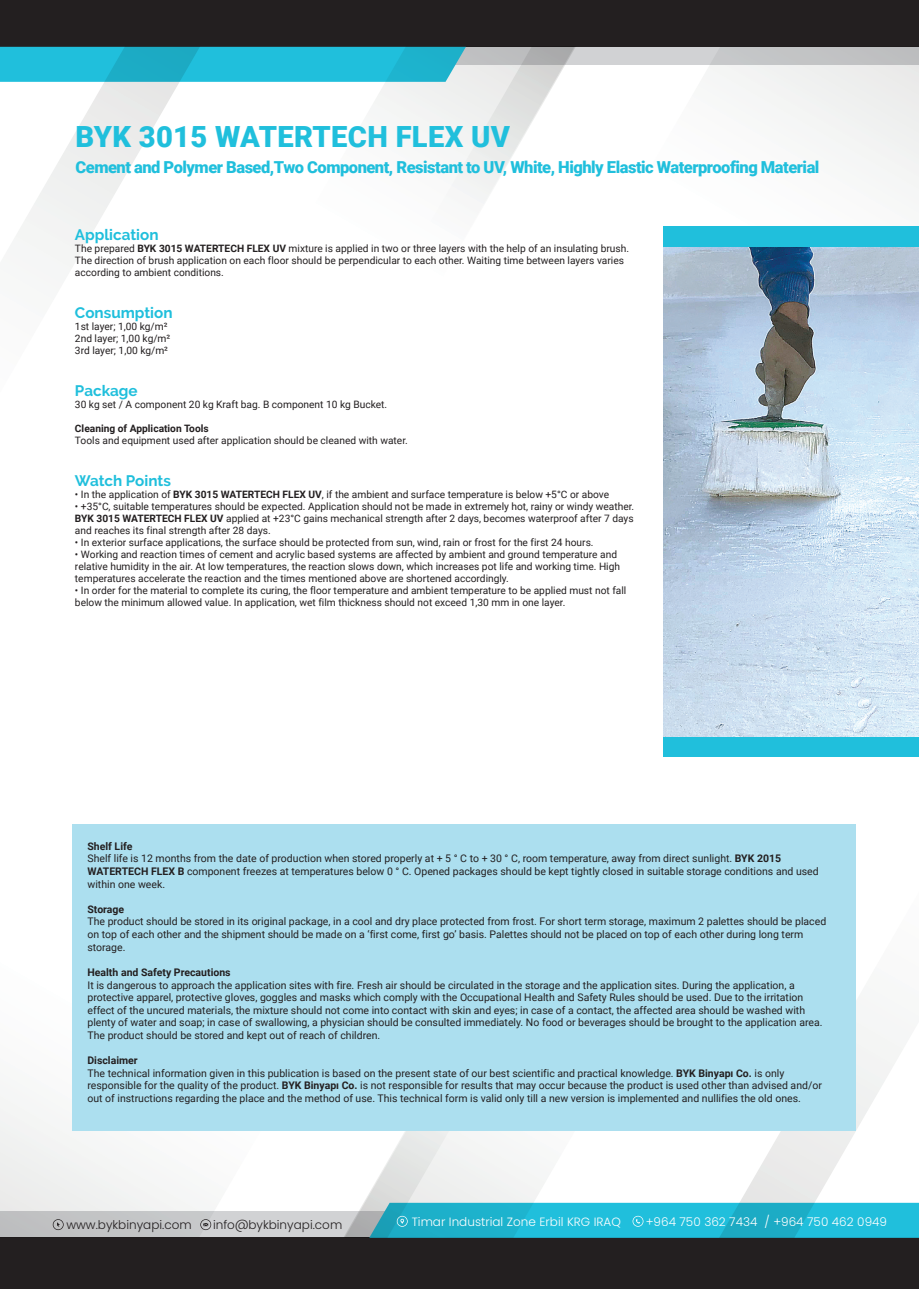
<style>
.page{position:relative;width:919px;height:1289px;background:#fff}
.page>*{position:absolute;margin:0;border:0;box-sizing:border-box;transform-origin:0 0}
.t1{font:900 29.1px "Roboto";letter-spacing:.01em;color:#20bfdc}
.t2{font:900 16.5px "Roboto";letter-spacing:-.03em;color:#20bfdc}
.t3{font:700 15.15px "Raleway";color:#20bfdc}
.t4{font:300 12px "Poppins";color:#fff}
.t5{font:300 12px "Poppins";color:#231f20}
.t6{font:10.5px/12.6px "Roboto";color:#231f20}
.t7{font:700 10.5px "Roboto";color:#231f20}
.t8{font:10.2px/12px "Roboto";color:#231f20}
.t9{font:700 10.2px "Roboto";color:#231f20}
.s1{font-weight:700}
</style>
<div class="page">
<div style="left:0;top:1237px;width:918px;height:51px;background:#231f20"></div>
<svg style="left:657px;top:883px;width:246px;height:319px"></svg>
<svg style="left:310px;top:1130px;width:326px;height:107px"></svg>
<svg style="left:0;top:1096px;width:301px;height:141px"></svg>
<div style="left:0;top:0;width:918px;height:47px;background:#231f20"></div>
<svg style="left:261px;top:47px;width:22px;height:35px"></svg>
<svg style="left:0;top:47px;width:261px;height:221px"></svg>
<svg style="left:283px;top:47px;width:326px;height:157px"></svg>
<svg style="left:617px;top:47px;width:301px;height:141px"></svg>
<svg style="left:369px;top:1202px;width:549px;height:35px;background:#27b9d3"></svg>
<svg style="left:53px;top:1219px;width:11px;height:10px"></svg>
<svg style="left:200px;top:1219px;width:11px;height:10px"></svg>
<div style="left:663px;top:735px;width:255px;height:21px;background:#20bfdc"></div>
<div style="left:663px;top:226px;width:255px;height:21px;background:#20bfdc"></div>
<img style="left:663px;top:247px;width:255px;height:489px">
<div style="left:72px;top:824px;width:783px;height:306px;background:#acdfef"></div>
<h1 class="t1" style="left:75px;top:116px;width:436px">BYK 3015 WATERTECH FLEX UV</h1>
<h2 class="t2" style="left:75px;top:156px;width:745px">Cement and Polymer Based,Two Component, Resistant to UV, White, Highly Elastic Waterproofing Material</h2>
<h3 class="t3" style="left:75px;top:226px;width:85px">Application</h3>
<p class="t8" style="left:75px;top:242px;width:555px">The prepared <span class="s1">BYK 3015 WATERTECH FLEX UV</span> mixture is applied in two or three layers with the help of an insulating brush.<br>The direction of brush application on each floor should be perpendicular to each other. Waiting time between layers varies according to ambient conditions.</p>
<h3 class="t3" style="left:75px;top:304px;width:99px">Consumption</h3>
<p class="t8" style="left:75px;top:320px;width:97px">1st layer; 1,00 kg/m²<br>2nd layer; 1,00 kg/m²<br>3rd layer; 1,00 kg/m²</p>
<h3 class="t3" style="left:75px;top:382px;width:64px">Package</h3>
<p class="t8" style="left:75px;top:398px;width:314px">30 kg set / A component 20 kg Kraft bag. B component 10 kg Bucket.</p>
<p class="t9" style="left:75px;top:421px;width:135px">Cleaning of Application Tools</p>
<p class="t8" style="left:75px;top:434px;width:334px">Tools and equipment used after application should be cleaned with water.</p>
<h3 class="t3" style="left:75px;top:472px;width:97px">Watch Points</h3>
<p class="t8" style="left:75px;top:488px;width:535px">• In the application of <span class="s1">BYK 3015 WATERTECH FLEX UV</span>, if the ambient and surface temperature is below +5°C or above</p>
<p class="t8" style="left:75px;top:500px;width:561px;text-align:justify">• +35°C, suitable temperatures should be expected. Application should not be made in extremely hot, rainy or windy weather.<br><span class="s1">BYK 3015 WATERTECH FLEX UV</span> applied at +23°C gains mechanical strength after 2 days, becomes waterproof after 7 days and reaches its final strength after 28 days.</p>
<p class="t8" style="left:75px;top:536px;width:520px">• In exterior surface applications, the surface should be protected from sun, wind, rain or frost for the first 24 hours.</p>
<p class="t8" style="left:75px;top:548px;width:546px">• Working and reaction times of cement and acrylic based systems are affected by ambient and ground temperature and relative humidity in the air. At low temperatures, the reaction slows down, which increases pot life and working time. High temperatures accelerate the reaction and the times mentioned above are shortened accordingly.</p>
<p class="t8" style="left:75px;top:584px;width:553px">• In order for the material to complete its curing, the floor temperature and ambient temperature to be applied must not fall below the minimum allowed value. In application, wet film thickness should not exceed 1,30 mm in one layer.</p>
<p class="t6" style="left:87px;top:839px;width:732px"><span class="s1">Shelf Life<br></span>Shelf life is 12 months from the date of production when stored properly at + 5 ° C to + 30 ° C, room temperature, away from direct sunlight. <span class="s1">BYK 2015<br>WATERTECH FLEX B</span> component freezes at temperatures below 0 ° C. Opened packages should be kept tightly closed in suitable storage conditions and used within one week.</p>
<p class="t7" style="left:87px;top:901px;width:38px">Storage</p>
<p class="t6" style="left:87px;top:915px;width:740px">The product should be stored in its original package, in a cool and dry place protected from frost. For short term storage, maximum 2 palettes should be placed on top of each other and the shipment should be made on a ‘first come, first go’ basis. Palettes should not be placed on top of each other during long term storage.</p>
<p class="t7" style="left:87px;top:964px;width:145px">Health and Safety Precautions</p>
<p class="t6" style="left:87px;top:978px;width:736px">It is dangerous to approach the application sites with fire. Fresh air should be circulated in the storage and the application sites. During the application, a protective apparel, protective gloves, goggles and masks which comply with the Occupational Health and Safety Rules should be used. Due to the irritation effect of the uncured materials, the mixture should not come into contact with skin and eyes; in case of a contact, the affected area should be washed with plenty of water and soap; in case of swallowing, a physician should be consulted immediately. No food or beverages should be brought to the application area.<br>The product should be stored and kept out of reach of children.</p>
<p class="t6" style="left:87px;top:1053px;width:736px"><span class="s1">Disclaimer<br></span>The technical information given in this publication is based on the present state of our best scientific and practical knowledge. <span class="s1">BYK Binyapı Co.</span> is only responsible for the quality of the product. <span class="s1">BYK Binyapı Co.</span> is not responsible for results that may occur because the product is used other than advised and/or out of instructions regarding the place and the method of use. This technical form is valid only till a new version is implemented and nullifies the old ones.</p>
<p class="t5" style="left:66px;top:1217px;width:127px">www.bykbinyapi.com</p>
<p class="t5" style="left:213px;top:1217px;width:131px">info@bykbinyapi.com</p>
<p class="t4" style="left:411px;top:1214px;width:211px">Timar Industrial Zone Erbil KRG IRAQ</p>
<p class="t4" style="left:645px;top:1214px;width:243px">+964 750 362 7434 / +964 750 462 0949</p>
</div>
